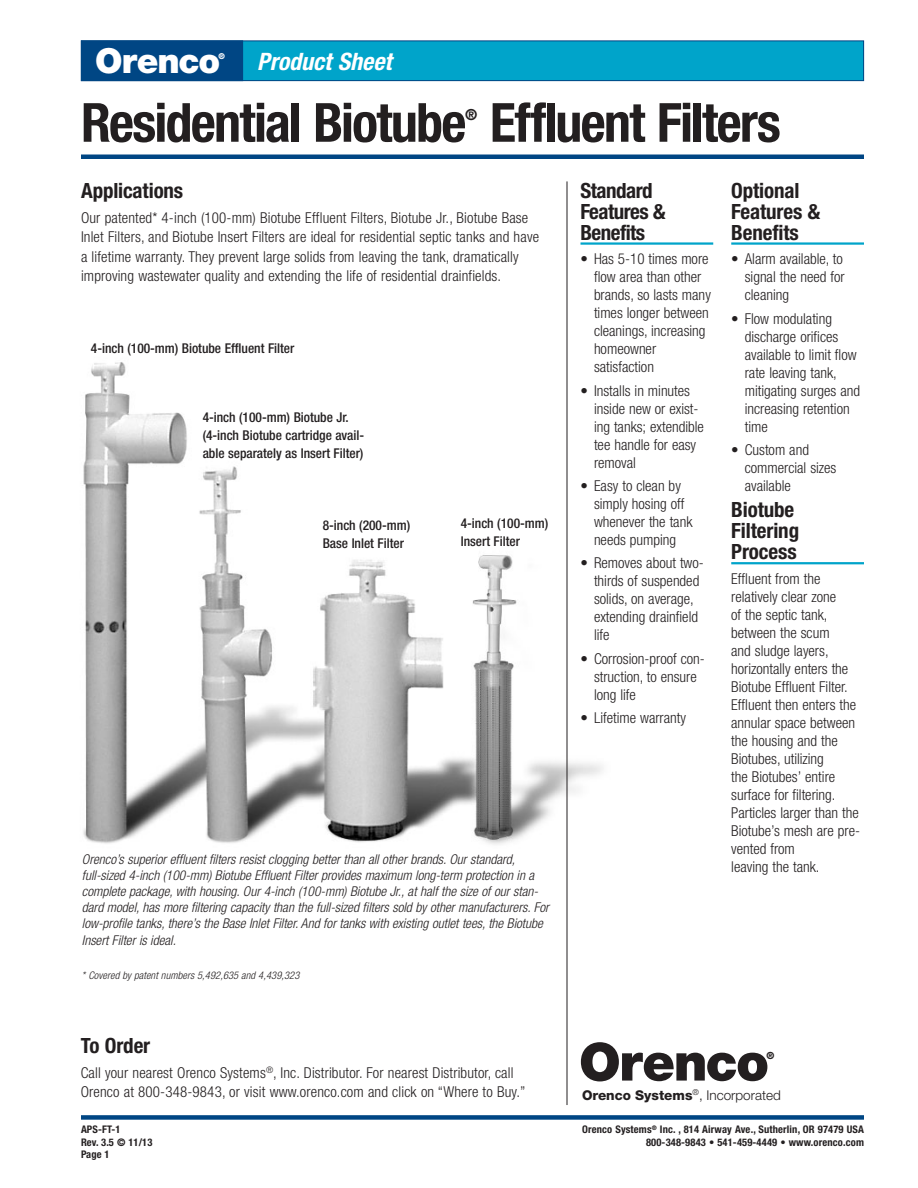
<style>
.page{position:relative;width:918px;height:1188px;background:#fff}
.page>*{position:absolute;margin:0;border:0;box-sizing:border-box;transform-origin:0 0}
.PS_headline{font:700 condensed 54px "Helvetica Neue";letter-spacing:-.03em;color:#231f20}
.t1{font:900 52.5px "Helvetica Neue";letter-spacing:-.03em;color:#231f20}
.t2{font:900 34.5px "Helvetica Neue";letter-spacing:-.03em;color:#fff}
.PS_Sheet_Title{font:italic 700 condensed 24px "Helvetica Neue";color:#fff}
.PS_sidebar_subheads{font:700 condensed 21px/21px "Helvetica Neue";letter-spacing:-.005em;color:#231f20}
.PS_sidebar_subheads-2{font:700 condensed 21px/21px "Helvetica Neue";letter-spacing:-.025em;color:#231f20}
.PS_subheads__2{font:700 condensed 21px "Helvetica Neue";letter-spacing:-.005em;color:#231f20}
.PS_headline-2{font:700 condensed 15.3px "Helvetica Neue";color:#231f20}
.PS_side_bar_text{font:300 condensed 15px/18px "Helvetica Neue";color:#231f20}
.PS_Text{font:300 condensed 15px/19.5px "Helvetica Neue";letter-spacing:.01em;color:#231f20}
.PS_captions{font:italic 300 condensed 13.5px/16.2px "Helvetica Neue";color:#231f20}
.PS_Call_Outs{font:500 condensed 13.5px/18px "Helvetica Neue";color:#231f20}
.t3{font:800 13.5px "Helvetica Neue";color:#231f20}
.OSI_DCN{font:700 condensed 10.5px/12.6px "Helvetica Neue";letter-spacing:.015em;color:#231f20;text-align:right}
.PS_footnotes{font:italic 300 condensed 10.5px "Helvetica Neue";letter-spacing:.01em;color:#231f20}
.t4{font:900 9.9px "Helvetica Neue";color:#231f20}
.t5{font:900 8.1px "Helvetica Neue";color:#fff}
.s1{font-weight:300}
</style>
<div class="page">
<img style="left:83px;top:344px;width:520px;height:533px">
<hr style="left:580px;top:242px;width:133px;height:3px;background:#00a4ca">
<hr style="left:731px;top:242px;width:133px;height:3px;background:#00a4ca">
<hr style="left:731px;top:562px;width:133px;height:2px;background:#00a4ca">
<hr style="left:567px;top:181px;width:1px;height:924px;background:#231f20">
<div style="left:81px;top:154px;width:783px;height:5px;background:#004684"></div>
<div style="left:81px;top:1115px;width:783px;height:5px;background:#004684"></div>
<div style="left:81px;top:41px;width:783px;height:40px;background:#00a4ca"></div>
<div style="left:81px;top:40px;width:783px;height:41px;border:1px solid #004684"></div>
<div style="left:81px;top:41px;width:162px;height:40px;background:#004684"></div>
<div style="left:81px;top:40px;width:162px;height:41px;border:1px solid #004684"></div>
<p class="t2" style="left:95px;top:41px;width:126px">Orenco</p>
<p class="PS_Sheet_Title" style="left:257px;top:46px;width:136px">Product Sheet</p>
<p class="t5" style="left:218px;top:51px;width:8px">®</p>
<p class="PS_headline" style="left:81px;top:90px;width:701px">Residential Biotube Effluent Filters</p>
<p class="PS_headline-2" style="left:465px;top:105px;width:14px">®</p>
<p class="PS_subheads__2" style="left:81px;top:178px;width:104px">Applications</p>
<p class="PS_Text" style="left:81px;top:207px;width:460px">Our patented* 4-inch (100-mm) Biotube Effluent Filters, Biotube Jr., Biotube Base Inlet Filters, and Biotube Insert Filters are ideal for residential septic tanks and have a lifetime warranty. They prevent large solids from leaving the tank, dramatically improving wastewater quality and extending the life of residential drainfields.</p>
<p class="PS_Call_Outs" style="left:91px;top:339px;width:205px">4-inch (100-mm) Biotube Effluent Filter</p>
<p class="PS_Call_Outs" style="left:203px;top:408px;width:163px">4-inch (100-mm) Biotube Jr. (4-inch Biotube cartridge avail&shy;able separately as Insert Filter)</p>
<p class="PS_Call_Outs" style="left:323px;top:516px;width:89px">8-inch (200-mm)<br>Base Inlet Filter</p>
<p class="PS_Call_Outs" style="left:461px;top:514px;width:89px">4-inch (100-mm)<br>Insert Filter</p>
<p class="PS_captions" style="left:82px;top:851px;width:469px">Orenco’s superior effluent filters resist clogging better than all other brands. Our standard, full-sized 4-inch (100-mm) Biotube Effluent Filter provides maximum long-term protection in a complete package, with housing. Our 4-inch (100-mm) Biotube Jr., at half the size of our stan&shy;dard model, has more filtering capacity than the full-sized filters sold by other manufacturers. For low-profile tanks, there’s the Base Inlet Filter. And for tanks with existing outlet tees, the Biotube Insert Filter is ideal.</p>
<p class="PS_footnotes" style="left:82px;top:969px;width:219px">* Covered by patent numbers 5,492,635 and 4,439,323</p>
<p class="PS_subheads__2" style="left:81px;top:1033px;width:71px">To Order</p>
<p class="PS_Text" style="left:81px;top:1063px;width:446px">Call your nearest Orenco Systems<sup>®</sup>, Inc. Distributor. For nearest Distributor, call<br>Orenco at 800-348-9843, or visit www.orenco.com and click on “Where to Buy.”</p>
<p class="OSI_DCN" style="left:81px;top:1123px;width:73px;text-align:left">APS-FT-1<br>Rev. 3.5 © 11/13</p>
<p class="OSI_DCN" style="left:81px;top:1148px;width:30px">Page 1</p>
<p class="PS_sidebar_subheads-2" style="left:580px;top:179px;width:87px">Standard<br>Features &amp;<br>Benefits</p>
<p class="PS_side_bar_text" style="left:594px;top:250px;width:118px;text-indent:-14px">• Has 5-10 times more flow area than other brands, so lasts many times longer between cleanings, increasing homeowner satisfaction</p>
<p class="PS_side_bar_text" style="left:594px;top:381px;width:112px;text-indent:-14px">• Installs in minutes inside new or exist&shy;ing tanks; extendible tee handle for easy removal</p>
<p class="PS_side_bar_text" style="left:594px;top:477px;width:100px;text-indent:-14px">• Easy to clean by simply hosing off whenever the tank needs pumping</p>
<p class="PS_side_bar_text" style="left:594px;top:554px;width:111px;text-indent:-14px">• Removes about two&shy;thirds of suspended solids, on average, extending drainfield life</p>
<p class="PS_side_bar_text" style="left:594px;top:649px;width:112px;text-indent:-14px">• Corrosion-proof con&shy;struction, to ensure long life</p>
<p class="PS_side_bar_text" style="left:580px;top:709px;width:107px">• Lifetime warranty</p>
<p class="PS_sidebar_subheads" style="left:731px;top:179px;width:90px">Optional<br>Features &amp;<br>Benefits</p>
<p class="PS_side_bar_text" style="left:745px;top:250px;width:101px;text-align:justify;text-indent:-14px">• Alarm available, to signal the need for cleaning</p>
<p class="PS_side_bar_text" style="left:745px;top:309px;width:117px;text-indent:-14px">• Flow modulating discharge orifices available to limit flow rate leaving tank, mitigating surges and increasing retention time</p>
<p class="PS_side_bar_text" style="left:745px;top:441px;width:93px;text-indent:-14px">• Custom and commercial sizes available</p>
<p class="PS_sidebar_subheads" style="left:731px;top:499px;width:69px">Biotube<br>Filtering<br>Process</p>
<p class="PS_side_bar_text" style="left:731px;top:569px;width:130px">Effluent from the relatively clear zone<br>of the septic tank, between the scum<br>and sludge layers, horizontally enters the<br>Biotube Effluent Filter.<br>Effluent then enters the annular space between the housing and the<br>Biotubes, utilizing<br>the Biotubes’ entire surface for filtering.<br>Particles larger than the<br>Biotube’s mesh are pre&shy;vented from<br>leaving the tank.</p>
<p class="t1" style="left:579px;top:1031px;width:192px">Orenco</p>
<p class="t4" style="left:766px;top:1049px;width:9px">®</p>
<p class="t3" style="left:582px;top:1087px;width:200px">Orenco Systems<sup>®</sup><span class="s1">, Incorporated</span></p>
<p class="OSI_DCN" style="left:582px;top:1123px;width:283px">Orenco Systems<sup>®</sup> Inc. , 814 Airway Ave., Sutherlin, OR 97479 USA<br>800-348-9843 • 541-459-4449 • www.orenco.com</p>
</div>
